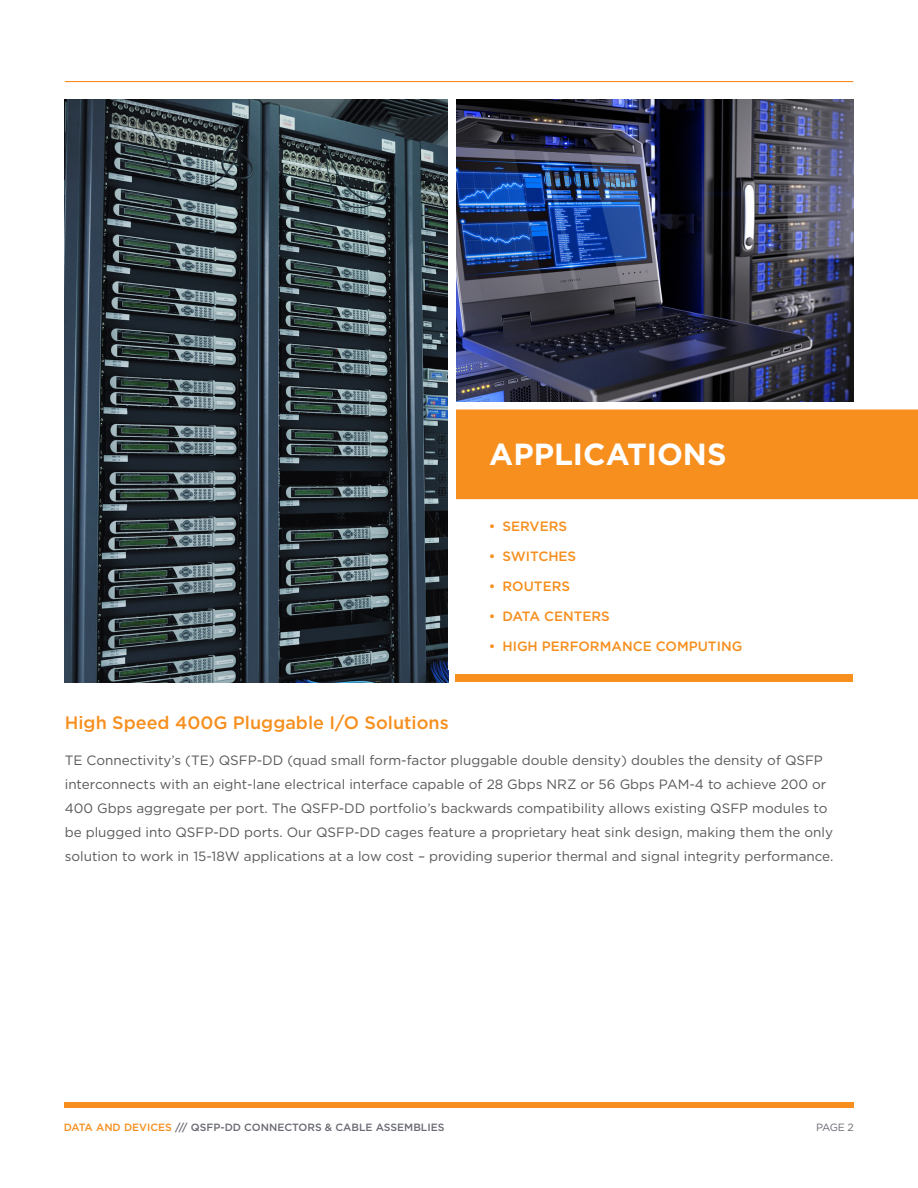
<style>
.page{position:relative;width:918px;height:1188px;background:#fff}
.page>*{position:absolute;margin:0;border:0;box-sizing:border-box;transform-origin:0 0}
.t1{font:700 30.45px "Gotham";color:#fff}
.t2{font:500 18px "Gotham";color:#f68f1e}
.t3{font:13.5px/24px "Gotham";color:#57585a}
.t4{font:500 13.5px "Gotham";color:#f68f1e}
.t5{font:500 10.5px "Gotham";color:#696b73}
.t6{font:10.5px "Gotham";color:#696b73}
.s1{color:#f68f1e}
</style>
<div class="page">
<img style="left:65px;top:99px;width:384px;height:583px">
<img style="left:456px;top:99px;width:397px;height:303px">
<hr style="left:65px;top:81px;width:788px;height:1px;background:#f68f20">
<div style="left:65px;top:1102px;width:789px;height:6px;background:#f68f1e"></div>
<div style="left:456px;top:410px;width:462px;height:89px;background:#f68f1e"></div>
<div style="left:448px;top:93px;width:8px;height:576px;background:#fff"></div>
<div style="left:456px;top:674px;width:397px;height:7px;background:#f7901e"></div>
<h1 class="t1" style="left:489px;top:434px;width:239px">APPLICATIONS</h1>
<p class="t4" style="left:489px;top:517px;width:80px">• SERVERS</p>
<p class="t4" style="left:489px;top:547px;width:89px">• SWITCHES</p>
<p class="t4" style="left:489px;top:577px;width:83px">• ROUTERS</p>
<p class="t4" style="left:489px;top:607px;width:122px">• DATA CENTERS</p>
<p class="t4" style="left:489px;top:637px;width:255px">• HIGH PERFORMANCE COMPUTING</p>
<h2 class="t2" style="left:65px;top:711px;width:385px">High Speed 400G Pluggable I/O Solutions</h2>
<p class="t3" style="left:65px;top:748px;width:770px">TE Connectivity’s (TE) QSFP-DD (quad small form-factor pluggable double density) doubles the density of QSFP interconnects with an eight-lane electrical interface capable of 28 Gbps NRZ or 56 Gbps PAM-4 to achieve 200 or 400 Gbps aggregate per port. The QSFP-DD portfolio’s backwards compatibility allows existing QSFP modules to be plugged into QSFP-DD ports. Our QSFP-DD cages feature a proprietary heat sink design, making them the only solution to work in 15-18W applications at a low cost – providing superior thermal and signal integrity performance.</p>
<p class="t5" style="left:64px;top:1120px;width:382px"><span class="s1">DATA AND DEVICES</span> /// QSFP-DD CONNECTORS &amp; CABLE ASSEMBLIES</p>
<p class="t6" style="left:816px;top:1121px;width:39px">PAGE 2</p>
</div>
